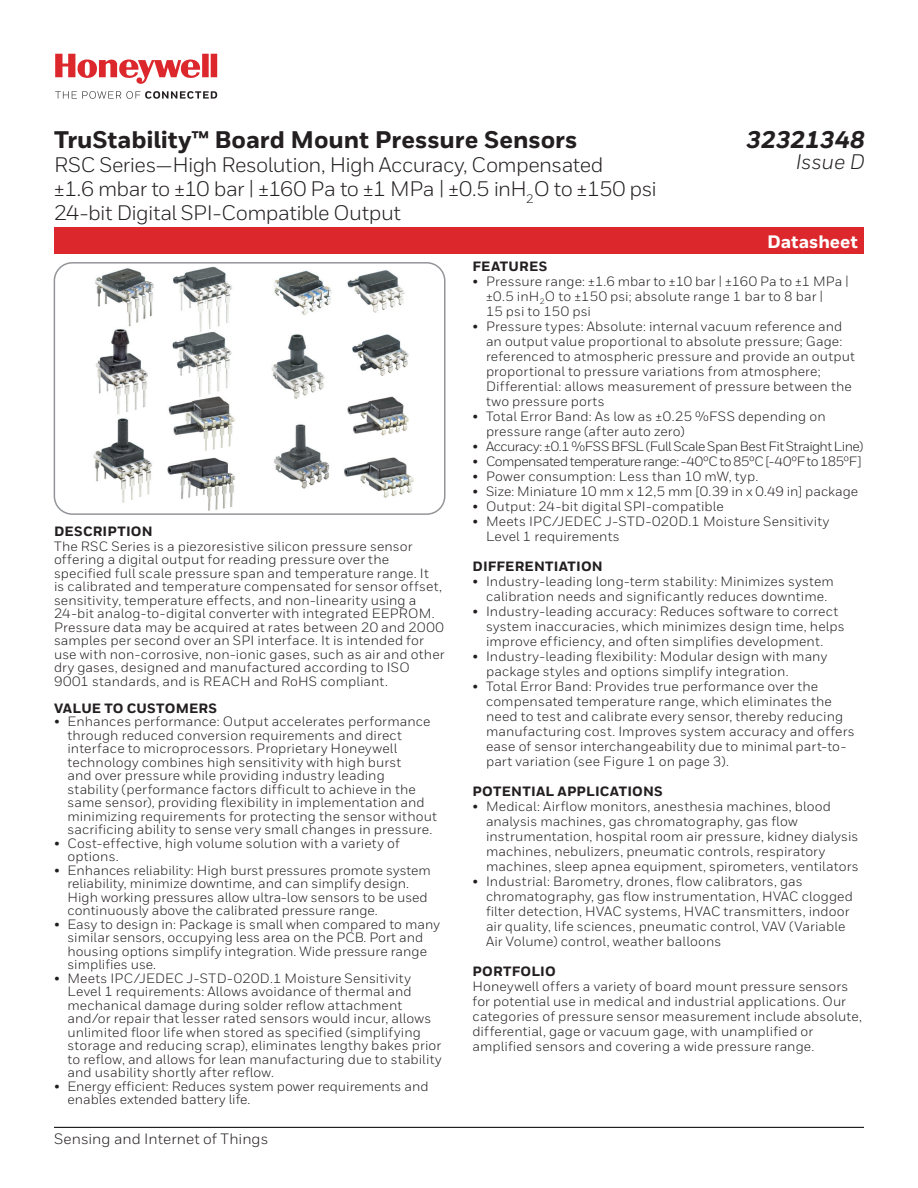
<style>
.page{position:relative;width:918px;height:1188px;background:#fff}
.page>*{position:absolute;margin:0;border:0;box-sizing:border-box;transform-origin:0 0}
.t1{font:800 24px "Honeywell Sans";letter-spacing:-.005em;color:#231f20}
.t2{font:italic 800 24px "Honeywell Sans";letter-spacing:-.005em;color:#231f20}
.t3{font:21px "Honeywell Sans";letter-spacing:-.025em;color:#231f20}
.t4{font:italic 21px "Honeywell Sans";letter-spacing:-.01em;color:#231f20}
.t5{font:800 18px "Honeywell Sans";color:#fff}
.t6{font:15px "Honeywell Sans";letter-spacing:.005em;color:#231f20}
.Features_copy{font:13.5px/13.5px "Honeywell Sans";letter-spacing:.01em;color:#231f20}
.Features_copy-2{font:800 13.5px "Honeywell Sans";letter-spacing:.015em;color:#231f20}
.Features_copy-3{font:13.5px "Honeywell Sans";letter-spacing:-.035em;color:#231f20}
.Features_copy-4{font:13.5px "Honeywell Sans";letter-spacing:-.045em;color:#231f20}
</style>
<div class="page">
<img style="left:93px;top:266px;width:321px;height:245px">
<div style="left:54px;top:262px;width:392px;height:253px;border:2px solid #939598;border-radius:18px"></div>
<hr style="left:54px;top:1127px;width:810px;height:1px;background:#231f20">
<div style="left:54px;top:227px;width:810px;height:27px;background:#dc272d"></div>
<svg style="left:55px;top:54px;width:162px;height:30px"></svg>
<svg style="left:55px;top:91px;width:162px;height:8px"></svg>
<p class="t1" style="left:54px;top:125px;width:525px">TruStability™ Board Mount Pressure Sensors</p>
<p class="t3" style="left:54px;top:152px;width:551px">RSC Series—High Resolution, High Accuracy, Compensated</p>
<p class="t3" style="left:54px;top:176px;width:604px">±1.6 mbar to ±10 bar | ±160 Pa to ±1 MPa | ±0.5 inH<sub>2</sub>O to ±150 psi</p>
<p class="t3" style="left:54px;top:200px;width:348px">24-bit Digital SPI-Compatible Output</p>
<p class="t2" style="left:746px;top:125px;width:120px">32321348</p>
<p class="t4" style="left:796px;top:149px;width:71px">Issue D</p>
<p class="t5" style="left:767px;top:230px;width:92px">Datasheet</p>
<p class="Features_copy-2" style="left:54px;top:523px;width:100px">DESCRIPTION</p>
<p class="Features_copy" style="left:54px;top:539px;width:392px">The RSC Series is a piezoresistive silicon pressure sensor offering a digital output for reading pressure over the specified full scale pressure span and temperature range. It<br>is calibrated and temperature compensated for sensor offset, sensitivity, temperature effects, and non-linearity using a 24-bit analog-to-digital converter with integrated EEPROM.<br>Pressure data may be acquired at rates between 20 and 2000 samples per second over an SPI interface. It is intended for use with non-corrosive, non-ionic gases, such as air and other dry gases, designed and manufactured according to ISO 9001 standards, and is REACH and RoHS compliant.</p>
<p class="Features_copy-2" style="left:54px;top:700px;width:165px">VALUE TO CUSTOMERS</p>
<p class="Features_copy" style="left:68px;top:715px;width:371px;text-indent:-14px">• Enhances performance: Output accelerates performance through reduced conversion requirements and direct interface to microprocessors. Proprietary Honeywell technology combines high sensitivity with high burst<br>and over pressure while providing industry leading stability (performance factors difficult to achieve in the same sensor), providing flexibility in implementation and minimizing requirements for protecting the sensor without sacrificing ability to sense very small changes in pressure.</p>
<p class="Features_copy" style="left:68px;top:836px;width:334px;text-indent:-14px">• Cost-effective, high volume solution with a variety of options.</p>
<p class="Features_copy" style="left:68px;top:863px;width:365px;text-indent:-14px">• Enhances reliability: High burst pressures promote system reliability, minimize downtime, and can simplify design.<br>High working pressures allow ultra-low sensors to be used continuously above the calibrated pressure range.</p>
<p class="Features_copy" style="left:68px;top:917px;width:374px;text-indent:-14px">• Easy to design in: Package is small when compared to many similar sensors, occupying less area on the PCB. Port and housing options simplify integration. Wide pressure range simplifies use.</p>
<p class="Features_copy" style="left:68px;top:971px;width:376px;text-indent:-14px">• Meets IPC/JEDEC J-STD-020D.1 Moisture Sensitivity Level 1 requirements: Allows avoidance of thermal and mechanical damage during solder reflow attachment and/or repair that lesser rated sensors would incur, allows unlimited floor life when stored as specified (simplifying storage and reducing scrap), eliminates lengthy bakes prior to reflow, and allows for lean manufacturing due to stability and usability shortly after reflow.</p>
<p class="Features_copy" style="left:68px;top:1079px;width:363px;text-indent:-14px">• Energy efficient: Reduces system power requirements and enables extended battery life.</p>
<p class="t6" style="left:54px;top:1130px;width:216px">Sensing and Internet of Things</p>
<p class="Features_copy-2" style="left:472px;top:258px;width:76px">FEATURES</p>
<p class="Features_copy" style="left:486px;top:274px;width:365px;line-height:15px;text-indent:-14px">• Pressure range: ±1.6 mbar to ±10 bar | ±160 Pa to ±1 MPa | ±0.5 inH<sub>2</sub>O to ±150 psi; absolute range 1 bar to 8 bar |<br>15 psi to 150 psi</p>
<p class="Features_copy" style="left:486px;top:319px;width:371px;line-height:15px;text-indent:-14px">• Pressure types: Absolute: internal vacuum reference and an output value proportional to absolute pressure; Gage: referenced to atmospheric pressure and provide an output proportional to pressure variations from atmosphere; Differential: allows measurement of pressure between the two pressure ports</p>
<p class="Features_copy" style="left:486px;top:409px;width:341px;line-height:15px;text-indent:-14px">• Total Error Band: As low as ±0.25 %FSS depending on pressure range (after auto zero)</p>
<p class="Features_copy-3" style="left:472px;top:439px;width:392px">• Accuracy: ±0.1 %FSS BFSL (Full Scale Span Best Fit Straight Line)</p>
<p class="Features_copy-4" style="left:472px;top:454px;width:391px">• Compensated temperature range: -40ºC to 85ºC [-40ºF to 185ºF]</p>
<p class="Features_copy" style="left:472px;top:470px;width:287px">• Power consumption: Less than 10 mW, typ.</p>
<p class="Features_copy" style="left:472px;top:485px;width:387px">• Size: Miniature 10 mm x 12,5 mm [0.39 in x 0.49 in] package</p>
<p class="Features_copy" style="left:472px;top:500px;width:253px">• Output: 24-bit digital SPI-compatible</p>
<p class="Features_copy" style="left:486px;top:514px;width:345px;line-height:15px;text-indent:-14px">• Meets IPC/JEDEC J-STD-020D.1 Moisture Sensitivity<br>Level 1 requirements</p>
<p class="Features_copy-2" style="left:472px;top:558px;width:132px">DIFFERENTIATION</p>
<p class="Features_copy" style="left:472px;top:574px;width:363px;line-height:15px;text-align:center">• Industry-leading long-term stability: Minimizes system calibration needs and significantly reduces downtime.</p>
<p class="Features_copy" style="left:486px;top:604px;width:360px;line-height:15px;text-indent:-14px">• Industry-leading accuracy: Reduces software to correct system inaccuracies, which minimizes design time, helps improve efficiency, and often simplifies development.</p>
<p class="Features_copy" style="left:486px;top:649px;width:343px;line-height:15px;text-indent:-14px">• Industry-leading flexibility: Modular design with many package styles and options simplify integration.</p>
<p class="Features_copy" style="left:486px;top:679px;width:370px;line-height:15px;text-indent:-14px">• Total Error Band: Provides true performance over the compensated temperature range, which eliminates the need to test and calibrate every sensor, thereby reducing manufacturing cost. Improves system accuracy and offers ease of sensor interchangeability due to minimal part-to&shy;part variation (see Figure 1 on page 3).</p>
<p class="Features_copy-2" style="left:472px;top:783px;width:192px">POTENTIAL APPLICATIONS</p>
<p class="Features_copy" style="left:486px;top:799px;width:374px;line-height:15px;text-indent:-14px">• Medical: Airflow monitors, anesthesia machines, blood analysis machines, gas chromatography, gas flow instrumentation, hospital room air pressure, kidney dialysis machines, nebulizers, pneumatic controls, respiratory machines, sleep apnea equipment, spirometers, ventilators</p>
<p class="Features_copy" style="left:486px;top:874px;width:369px;line-height:15px;text-indent:-14px">• Industrial: Barometry, drones, flow calibrators, gas chromatography, gas flow instrumentation, HVAC clogged filter detection, HVAC systems, HVAC transmitters, indoor air quality, life sciences, pneumatic control, VAV (Variable Air Volume) control, weather balloons</p>
<p class="Features_copy-2" style="left:472px;top:963px;width:85px">PORTFOLIO</p>
<p class="Features_copy" style="left:472px;top:979px;width:391px;line-height:15px">Honeywell offers a variety of board mount pressure sensors for potential use in medical and industrial applications. Our categories of pressure sensor measurement include absolute, differential, gage or vacuum gage, with unamplified or amplified sensors and covering a wide pressure range.</p>
</div>
